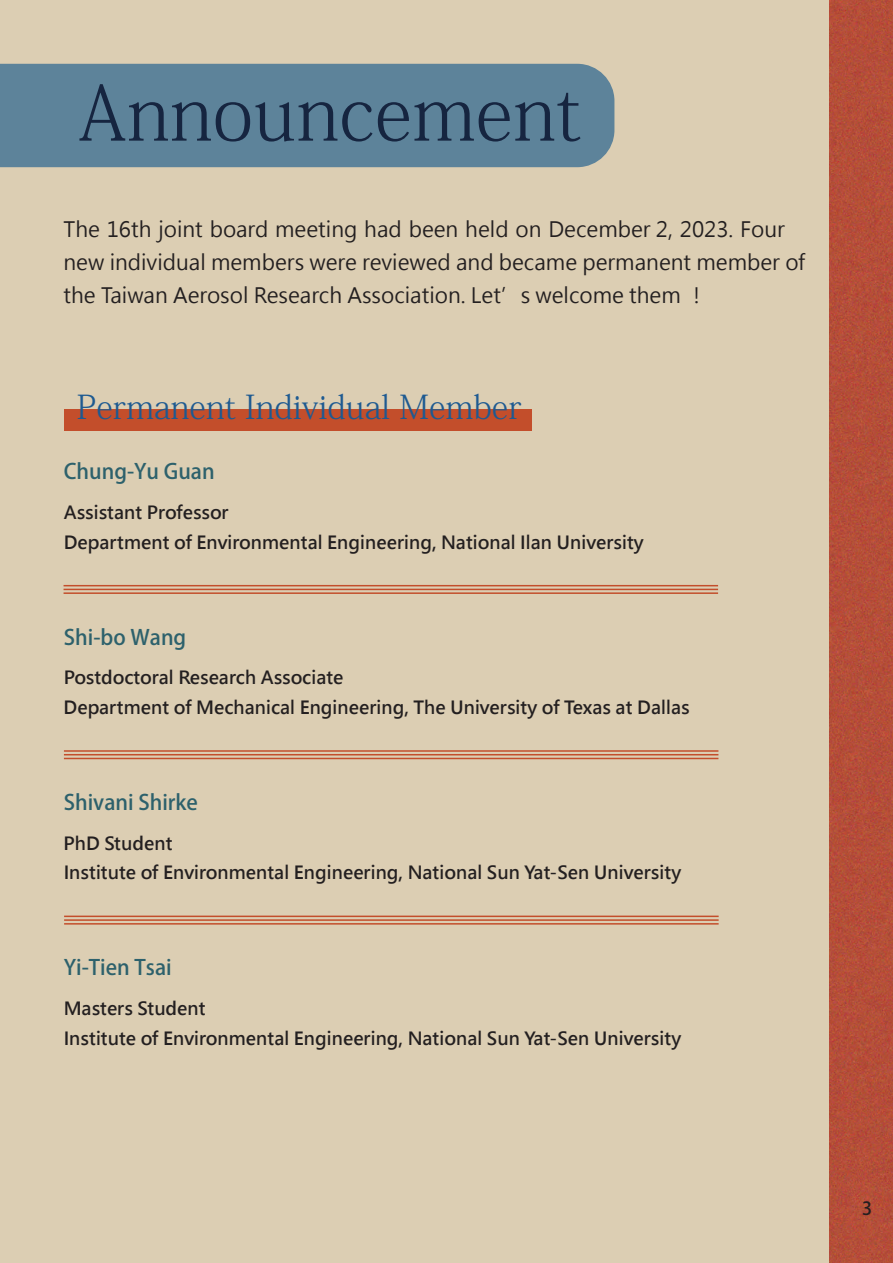
<style>
.page{position:relative;width:893px;height:1263px;background:#dcceb3}
.page>*{position:absolute;margin:0;border:0;box-sizing:border-box;transform-origin:0 0}
.t1{font:75px "Adobe Fangsong Std";color:#162540}
.t2{font:33px "Adobe Fangsong Std";color:#1e5a91}
.t3{font:21px/33px "Microsoft Jheng Hei";color:#231f20}
.t4{font:700 21px "Adobe Fan Heiti Std";color:#2d616c}
.t5{font:700 18px "Microsoft Jheng Hei";color:#231f20}
.t6{font:700 18px "Adobe Fan Heiti Std";color:#231f20}
.s1{font-style:inherit}
</style>
<div class="page">
<img style="left:829px;top:0;width:64px;height:1263px">
<div style="left:0;top:64px;width:614px;height:103px;background:#5d839a"></div>
<div style="left:64px;top:409px;width:467px;height:21px;background:#c34e2b"></div>
<hr style="left:64px;top:592px;width:654px;height:2px;background:#c34e2b">
<hr style="left:64px;top:589px;width:654px;height:1px;background:#c34e2b">
<hr style="left:64px;top:585px;width:654px;height:1px;background:#c34e2b">
<hr style="left:64px;top:758px;width:654px;height:1px;background:#c34e2b">
<hr style="left:64px;top:754px;width:654px;height:1px;background:#c34e2b">
<hr style="left:64px;top:750px;width:654px;height:2px;background:#c34e2b">
<hr style="left:64px;top:923px;width:655px;height:1px;background:#c34e2b">
<hr style="left:64px;top:919px;width:655px;height:2px;background:#c34e2b">
<hr style="left:64px;top:915px;width:655px;height:2px;background:#c34e2b">
<p class="t1" style="left:78px;top:67px;width:504px">Announcement</p>
<p class="t3" style="left:64px;top:212px;width:743px">The 16th joint board meeting had been held on <span class="s1">December</span> 2, 2023. Four new individual members were reviewed and became permanent member of the Taiwan Aerosol Research Association. Let’s welcome them ！</p>
<p class="t2" style="left:77px;top:386px;width:446px">Permanent Individual Member</p>
<p class="t4" style="left:64px;top:459px;width:152px">Chung-Yu Guan</p>
<p class="t5" style="left:64px;top:501px;width:166px">Assistant Professor</p>
<p class="t5" style="left:64px;top:531px;width:581px">Department of Environmental Engineering, National Ilan University</p>
<p class="t4" style="left:64px;top:624px;width:124px">Shi-bo Wang</p>
<p class="t5" style="left:64px;top:666px;width:281px">Postdoctoral Research Associate</p>
<p class="t5" style="left:64px;top:696px;width:628px">Department of Mechanical Engineering, The University of Texas at Dallas</p>
<p class="t4" style="left:64px;top:790px;width:136px">Shivani Shirke</p>
<p class="t5" style="left:64px;top:832px;width:111px">PhD Student</p>
<p class="t5" style="left:64px;top:861px;width:619px">Institute of Environmental Engineering, National Sun Yat-Sen University</p>
<p class="t4" style="left:64px;top:955px;width:110px">Yi-Tien Tsai</p>
<p class="t5" style="left:64px;top:997px;width:144px">Masters Student</p>
<p class="t5" style="left:64px;top:1027px;width:619px">Institute of Environmental Engineering, National Sun Yat-Sen University</p>
<p class="t6" style="left:862px;top:1197px;width:12px">3</p>
</div>
